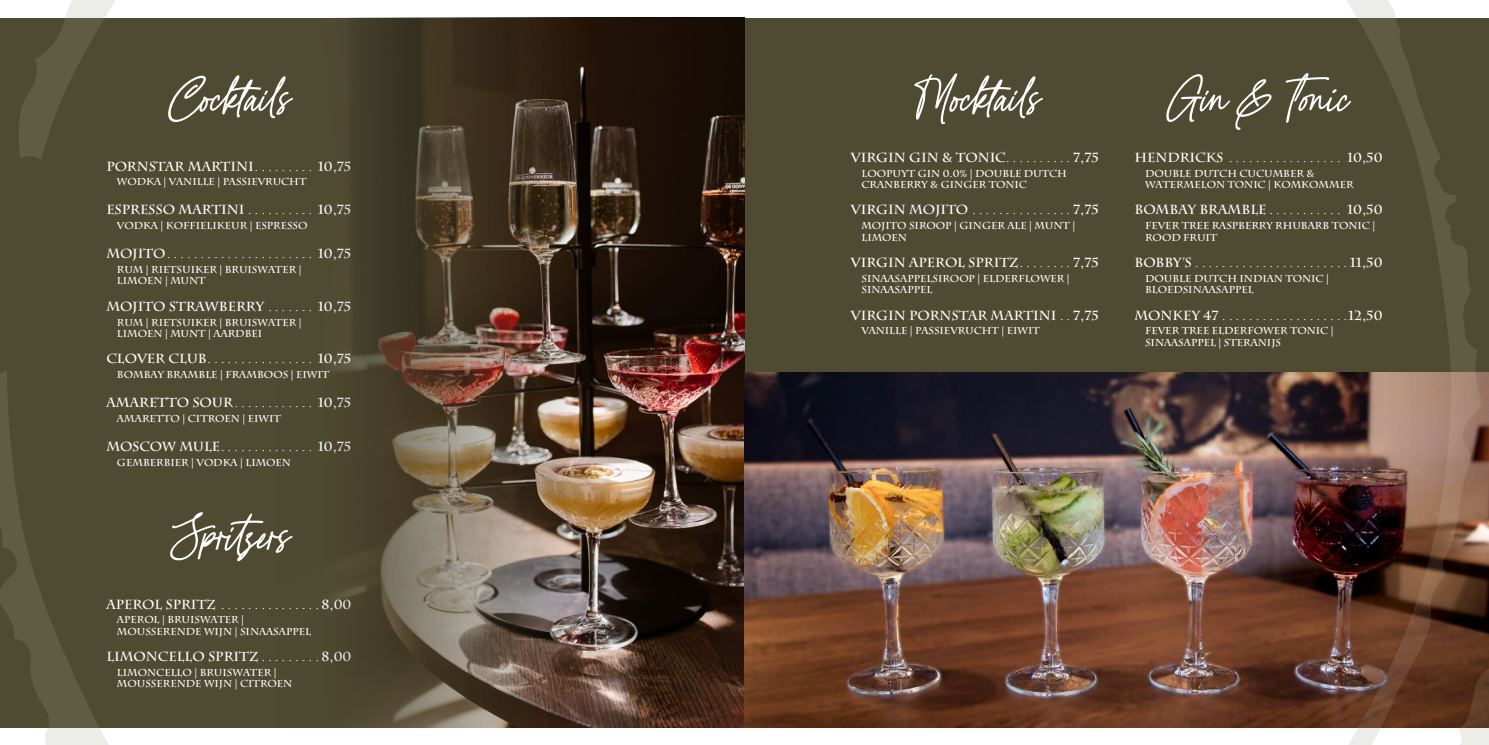
<style>
.page{position:relative;width:1489px;height:745px;background:#fff}
.page>*{position:absolute;margin:0;border:0;box-sizing:border-box;transform-origin:0 0}
.t1{font:italic 700 50px "Bourdos";color:#fff}
.t2{font:700 13.12px "Charlemagne Std";color:#fff}
.t3{font:11.25px "Charlemagne Std";color:#fff}
.t4{font:700 10px/11.2px "Charlemagne Std";color:#fff}
.s1{font-weight:400;font-size:11.25px}
.s2{font-weight:700;font-size:13.12px}
</style>
<div class="page">
<img style="left:0;top:0;width:1481px;height:744px">
<h1 class="t1" style="left:170px;top:71px;width:120px">Cocktails</h1>
<h2 class="t2" style="left:106px;top:158px;width:247px">PORNSTAR MARTINI <span class="s1">. . . . . . . . .</span> 10,75</h2>
<p class="t4" style="left:117px;top:176px;width:191px">WODKA | VANILLE | PASSIEVRUCHT</p>
<h2 class="t2" style="left:106px;top:202px;width:247px">ESPRESSO MARTINI <span class="s1">. . . . . . . . . .</span> 10,75</h2>
<p class="t4" style="left:117px;top:220px;width:192px">VODKA | KOFFIELIKEUR | ESPRESSO</p>
<p class="t3" style="left:106px;top:248px;width:247px"><span class="s2">MOJITO</span> . . . . . . . . . . . . . . . . . . . . . . <span class="s2">10,75</span></p>
<p class="t4" style="left:117px;top:264px;width:186px">RUM | RIETSUIKER | BRUISWATER |<br>LIMOEN | MUNT</p>
<h2 class="t2" style="left:106px;top:298px;width:247px">MOJITO STRAWBERRY <span class="s1">. . . . . . .</span> 10,75</h2>
<p class="t4" style="left:117px;top:316px;width:186px">RUM | RIETSUIKER | BRUISWATER |<br>LIMOEN | MUNT | AARDBEI</p>
<p class="t3" style="left:106px;top:353px;width:247px"><span class="s2">CLOVER CLUB</span> . . . . . . . . . . . . . . . . <span class="s2">10,75</span></p>
<p class="t4" style="left:117px;top:369px;width:214px">BOMBAY BRAMBLE | FRAMBOOS | EIWIT</p>
<h2 class="t2" style="left:106px;top:395px;width:247px">AMARETTO SOUR <span class="s1">. . . . . . . . . . . .</span> 10,75</h2>
<p class="t4" style="left:117px;top:413px;width:165px">AMARETTO | CITROEN | EIWIT</p>
<h2 class="t2" style="left:106px;top:438px;width:247px">MOSCOW MULE <span class="s1">. . . . . . . . . . . . . .</span> 10,75</h2>
<p class="t4" style="left:117px;top:456px;width:175px">GEMBERBIER | VODKA | LIMOEN</p>
<h1 class="t1" style="left:171px;top:509px;width:119px">Spritzers</h1>
<h2 class="t2" style="left:106px;top:596px;width:247px">APEROL SPRITZ <span class="s1">. . . . . . . . . . . . . .</span> 8,00</h2>
<p class="t4" style="left:117px;top:614px;width:195px">APEROL | BRUISWATER |<br>MOUSSERENDE WIJN | SINAASAPPEL</p>
<h2 class="t2" style="left:106px;top:648px;width:247px">LIMONCELLO SPRITZ <span class="s1">. . . . . . . .</span> 8,00</h2>
<p class="t4" style="left:117px;top:666px;width:177px">LIMONCELLO | BRUISWATER |<br>MOUSSERENDE WIJN | CITROEN</p>
<h1 class="t1" style="left:910px;top:71px;width:130px">Mocktails</h1>
<h2 class="t2" style="left:850px;top:150px;width:250px">VIRGIN GIN &amp; TONIC <span class="s1">. . . . . . . . .</span> 7,75</h2>
<p class="t4" style="left:861px;top:168px;width:207px">LOOPUYT GIN 0.0% | DOUBLE DUTCH<br>CRANBERRY &amp; GINGER TONIC</p>
<h2 class="t2" style="left:850px;top:202px;width:250px">VIRGIN MOJITO <span class="s1">. . . . . . . . . . . . . .</span> 7,75</h2>
<p class="t4" style="left:861px;top:220px;width:215px">MOJITO SIROOP | GINGER ALE | MUNT |<br>LIMOEN</p>
<h2 class="t2" style="left:850px;top:255px;width:250px">VIRGIN APEROL SPRITZ <span class="s1">. . . . . . .</span> 7,75</h2>
<p class="t4" style="left:861px;top:273px;width:210px">SINAASAPPELSIROOP | ELDERFLOWER |<br>SINAASAPPEL</p>
<h2 class="t2" style="left:850px;top:307px;width:250px">VIRGIN PORNSTAR MARTINI <span class="s1">.</span> 7,75</h2>
<p class="t4" style="left:861px;top:325px;width:180px">VANILLE | PASSIEVRUCHT | EIWIT</p>
<h1 class="t1" style="left:1168px;top:71px;width:181px">Gin &amp; Tonic</h1>
<p class="t3" style="left:1134px;top:151px;width:250px"><span class="s2">HENDRICKS</span> . . . . . . . . . . . . . . . . . <span class="s2">10,50</span></p>
<p class="t4" style="left:1144px;top:168px;width:210px">DOUBLE DUTCH CUCUMBER &amp;<br>WATERMELON TONIC | KOMKOMMER</p>
<h2 class="t2" style="left:1134px;top:202px;width:250px">BOMBAY BRAMBLE <span class="s1">. . . . . . . . . . .</span> 10,50</h2>
<p class="t4" style="left:1144px;top:220px;width:231px">FEVER TREE RASPBERRY RHUBARB TONIC |<br>ROOD FRUIT</p>
<p class="t3" style="left:1134px;top:256px;width:250px"><span class="s2">BOBBY’S</span> . . . . . . . . . . . . . . . . . . . . . . <span class="s2">11,50</span></p>
<p class="t4" style="left:1144px;top:273px;width:185px">DOUBLE DUTCH INDIAN TONIC |<br>BLOEDSINAASAPPEL</p>
<p class="t3" style="left:1134px;top:309px;width:250px"><span class="s2">MONKEY 47</span> . . . . . . . . . . . . . . . . . . <span class="s2">12,50</span></p>
<p class="t4" style="left:1144px;top:325px;width:190px">FEVER TREE ELDERFOWER TONIC |<br>SINAASAPPEL | STERANIJS</p>
</div>
